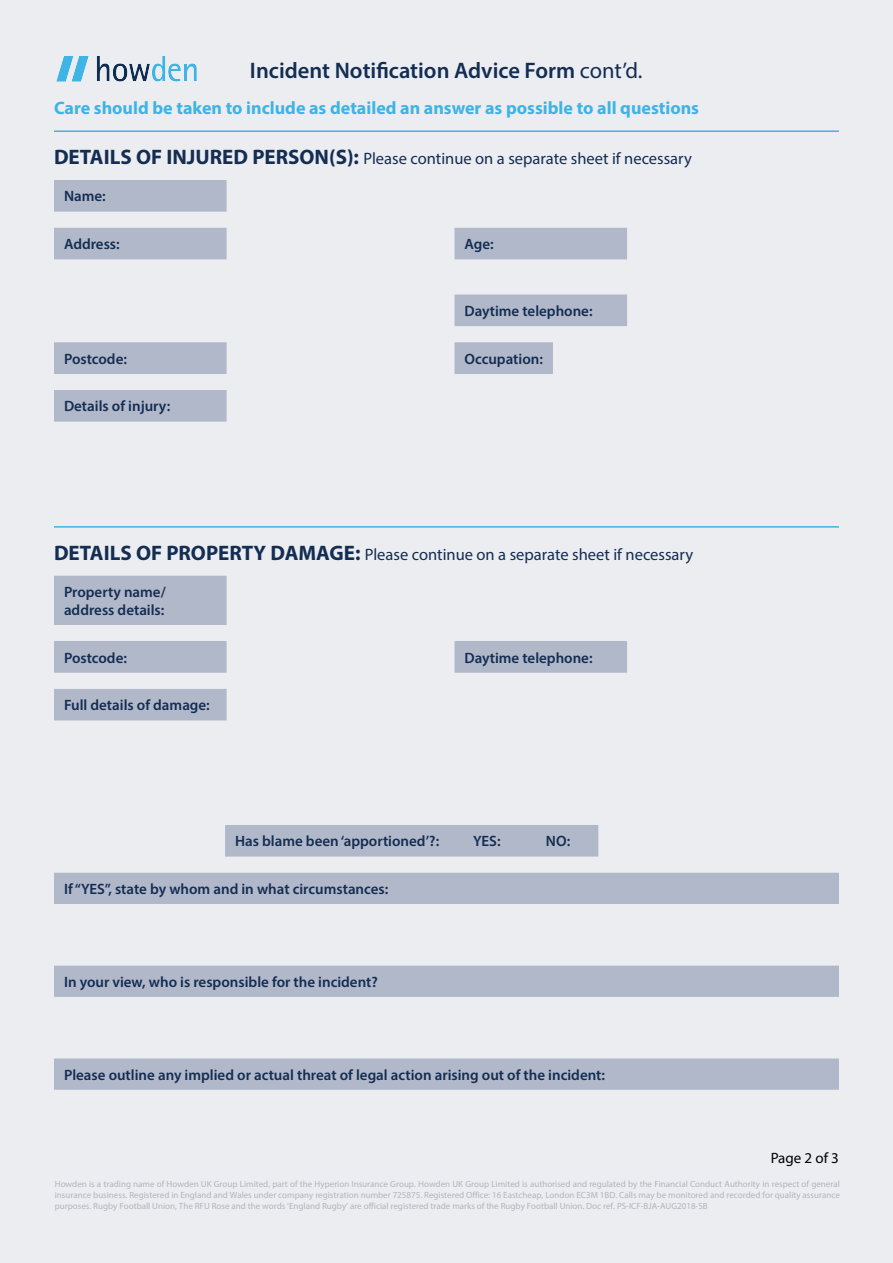
<style>
.page{position:relative;width:893px;height:1263px;background:#ebedf1}
.page>*{position:absolute;margin:0;border:0;box-sizing:border-box;transform-origin:0 0}
.t1{font:600 22.5px "Myriad Pro";color:#142d52}
.Warning_red{font:700 18px "Myriad Pro";color:#3db4e5}
.Subheader{font:16.5px "Myriad Pro";color:#142d52}
.t2{font:600 15px/18px "Myriad Pro";color:#142d52}
.t3{font:15px "Myriad Pro";color:#000}
.t4{font:9px/10.8px "Myriad Pro";color:#b1b4b6;text-align:justify}
.s1{font-weight:400}
.s2{font-weight:700;font-size:21px}
</style>
<div class="page">
<hr style="left:54px;top:526px;width:785px;height:2px;background:#3db4e5">
<hr style="left:54px;top:130px;width:785px;height:2px;background:#3db4e5">
<div style="left:55px;top:181px;width:171px;height:30px;background:#b0b8c9"></div>
<div style="left:54px;top:180px;width:173px;height:32px;border:2px solid #b0b8c9"></div>
<div style="left:455px;top:343px;width:97px;height:30px;background:#b0b8c9"></div>
<div style="left:454px;top:342px;width:99px;height:32px;border:2px solid #b0b8c9"></div>
<div style="left:55px;top:343px;width:171px;height:30px;background:#b0b8c9"></div>
<div style="left:54px;top:342px;width:173px;height:32px;border:2px solid #b0b8c9"></div>
<div style="left:455px;top:295px;width:171px;height:30px;background:#b0b8c9"></div>
<div style="left:454px;top:294px;width:173px;height:32px;border:2px solid #b0b8c9"></div>
<div style="left:455px;top:229px;width:171px;height:30px;background:#b0b8c9"></div>
<div style="left:454px;top:228px;width:173px;height:31px;border:2px solid #b0b8c9"></div>
<div style="left:55px;top:229px;width:171px;height:30px;background:#b0b8c9"></div>
<div style="left:54px;top:228px;width:173px;height:31px;border:2px solid #b0b8c9"></div>
<div style="left:55px;top:576px;width:171px;height:48px;background:#b0b8c9"></div>
<div style="left:54px;top:576px;width:173px;height:49px;border:2px solid #b0b8c9"></div>
<div style="left:55px;top:391px;width:171px;height:30px;background:#b0b8c9"></div>
<div style="left:54px;top:390px;width:173px;height:32px;border:2px solid #b0b8c9"></div>
<div style="left:55px;top:690px;width:171px;height:30px;background:#b0b8c9"></div>
<div style="left:54px;top:689px;width:173px;height:31px;border:2px solid #b0b8c9"></div>
<div style="left:55px;top:873px;width:783px;height:30px;background:#b0b8c9"></div>
<div style="left:54px;top:873px;width:785px;height:31px;border:2px solid #b0b8c9"></div>
<div style="left:55px;top:966px;width:783px;height:30px;background:#b0b8c9"></div>
<div style="left:54px;top:966px;width:785px;height:31px;border:2px solid #b0b8c9"></div>
<div style="left:55px;top:1059px;width:783px;height:30px;background:#b0b8c9"></div>
<div style="left:54px;top:1058px;width:785px;height:32px;border:2px solid #b0b8c9"></div>
<div style="left:226px;top:826px;width:372px;height:30px;background:#b0b8c9"></div>
<div style="left:225px;top:825px;width:373px;height:31px;border:2px solid #b0b8c9"></div>
<div style="left:455px;top:642px;width:171px;height:30px;background:#b0b8c9"></div>
<div style="left:454px;top:641px;width:173px;height:32px;border:2px solid #b0b8c9"></div>
<div style="left:55px;top:642px;width:171px;height:30px;background:#b0b8c9"></div>
<div style="left:54px;top:641px;width:173px;height:32px;border:2px solid #b0b8c9"></div>
<img style="left:57px;top:57px;width:139px;height:24px">
<p class="t1" style="left:250px;top:56px;width:394px">Incident Notification Advice Form <span class="s1">cont’d.</span></p>
<p class="Warning_red" style="left:54px;top:96px;width:647px">Care should be taken to include as detailed an answer as possible to all questions</p>
<p class="Subheader" style="left:54px;top:148px;width:639px"><span class="s2">DETAILS OF INJURED PERSON(S):</span> Please continue on a separate sheet if necessary</p>
<p class="t2" style="left:64px;top:187px;width:43px">Name:</p>
<p class="t2" style="left:64px;top:235px;width:57px">Address:</p>
<p class="t2" style="left:464px;top:235px;width:31px">Age:</p>
<p class="t2" style="left:464px;top:302px;width:130px">Daytime telephone:</p>
<p class="t2" style="left:64px;top:349px;width:64px">Postcode:</p>
<p class="t2" style="left:464px;top:349px;width:80px">Occupation:</p>
<p class="t2" style="left:64px;top:397px;width:108px">Details of injury:</p>
<p class="Subheader" style="left:54px;top:544px;width:641px"><span class="s2">DETAILS OF PROPERTY DAMAGE:</span> Please continue on a separate sheet if necessary</p>
<p class="t2" style="left:64px;top:582px;width:103px">Property name/ address details:</p>
<p class="t2" style="left:64px;top:648px;width:64px">Postcode:</p>
<p class="t2" style="left:464px;top:648px;width:130px">Daytime telephone:</p>
<p class="t2" style="left:64px;top:696px;width:147px">Full details of damage:</p>
<p class="t2" style="left:235px;top:832px;width:206px">Has blame been ‘apportioned’?:</p>
<p class="t2" style="left:473px;top:832px;width:29px">YES:</p>
<p class="t2" style="left:546px;top:832px;width:26px">NO:</p>
<p class="t2" style="left:64px;top:879px;width:326px">If “YES”, state by whom and in what circumstances:</p>
<p class="t2" style="left:64px;top:972px;width:315px">In your view, who is responsible for the incident?</p>
<p class="t2" style="left:64px;top:1065px;width:543px">Please outline any implied or actual threat of legal action arising out of the incident:</p>
<p class="t3" style="left:771px;top:1148px;width:70px">Page 2 of 3</p>
<p class="t4" style="left:55px;top:1178px;width:786px">Howden is a trading name of Howden UK Group Limited, part of the Hyperion Insurance Group. Howden UK Group Limited is authorised and regulated by the Financial Conduct Authority in respect of general insurance business. Registered in England and Wales under company registration number 725875. Registered Office: 16 Eastcheap, London EC3M 1BD. Calls may be monitored and recorded for quality assurance purposes. Rugby Football Union, The RFU Rose and the words ‘England Rugby’ are official registered trade marks of the Rugby Football Union. Doc ref. PS-ICF-BJA-AUG2018-SB</p>
</div>
